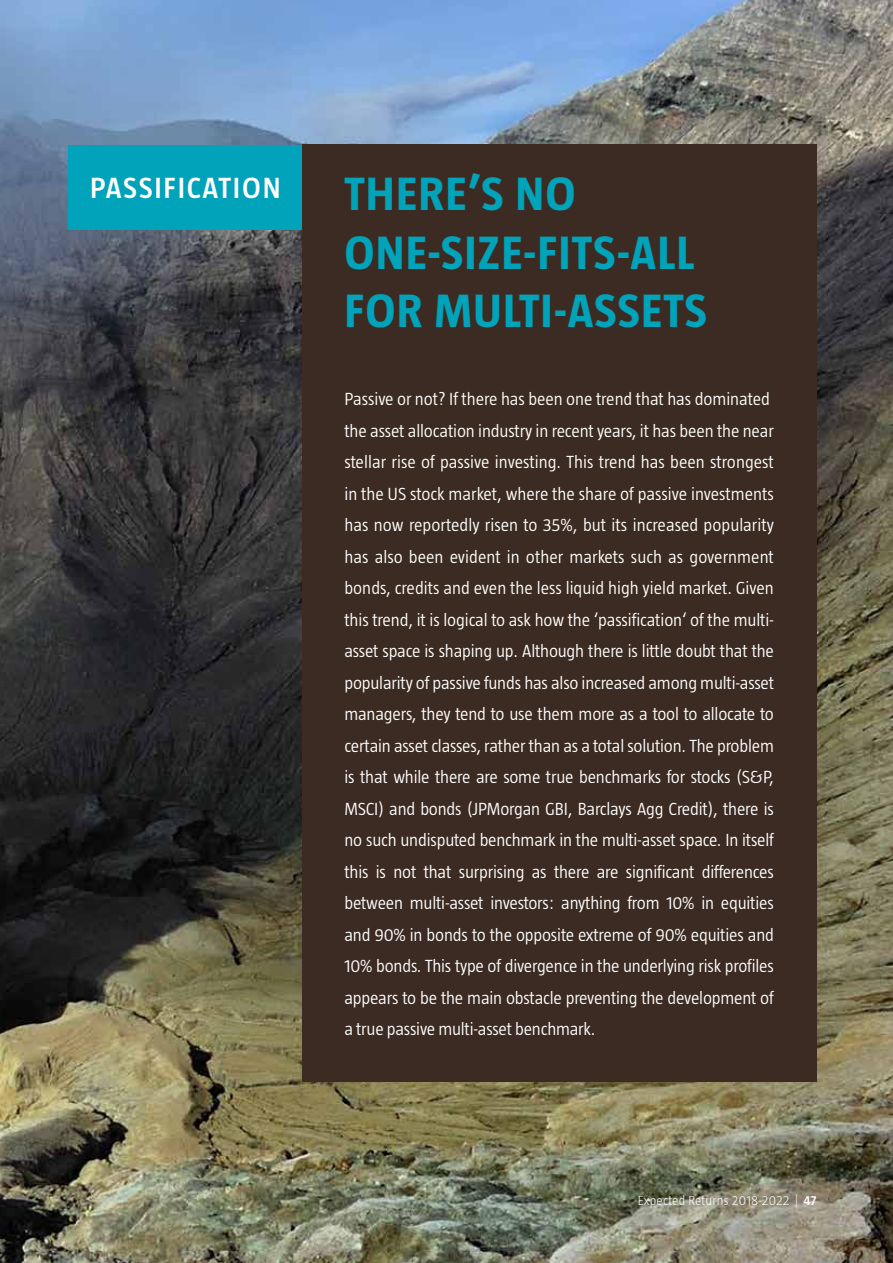
<style>
.page{position:relative;width:893px;height:1263px;background:#fff}
.page>*{position:absolute;margin:0;border:0;box-sizing:border-box;transform-origin:0 0}
.t1{font:700 48px/58.5px "Taz";letter-spacing:.025em;color:#00a3b9}
.t2{font:600 30px "Taz";letter-spacing:.06em;color:#fff}
.t3{font:300 18px/31.5px "Taz";letter-spacing:-.01em;color:#fff}
.t4{font:300 13.5px "Taz";letter-spacing:.02em;color:#fff}
.s1{font-weight:600}
</style>
<div class="page">
<img style="left:0;top:0;width:893px;height:1263px">
<div style="left:302px;top:145px;width:514px;height:937px;background:#3c2b22"></div>
<div style="left:68px;top:145px;width:234px;height:85px;background:#00a3b9"></div>
<h2 class="t2" style="left:90px;top:172px;width:192px">PASSIFICATION</h2>
<h1 class="t1" style="left:344px;top:164px;width:364px">THERE’S NO<br>ONE-SIZE-FITS-ALL<br>FOR MULTI-ASSETS</h1>
<p class="t3" style="left:344px;top:383px;width:431px">Passive or not? If there has been one trend that has dominated the asset allocation industry in recent years, it has been the near stellar rise of passive investing. This trend has been strongest in the US stock market, where the share of passive investments has now reportedly risen to 35%, but its increased popularity has also been evident in other markets such as government bonds, credits and even the less liquid high yield market. Given this trend, it is logical to ask how the ‘passification‘ of the multi&shy;asset space is shaping up. Although there is little doubt that the popularity of passive funds has also increased among multi-asset managers, they tend to use them more as a tool to allocate to certain asset classes, rather than as a total solution. The problem is that while there are some true benchmarks for stocks (S&amp;P, MSCI) and bonds (JPMorgan GBI, Barclays Agg Credit), there is no such undisputed benchmark in the multi-asset space. In itself this is not that surprising as there are significant differences between multi-asset investors: anything from 10% in equities and 90% in bonds to the opposite extreme of 90% equities and 10% bonds. This type of divergence in the underlying risk profiles appears to be the main obstacle preventing the development of a true passive multi-asset benchmark.</p>
<p class="t4" style="left:638px;top:1193px;width:180px">Expected Returns 2018-2022 | <span class="s1">47</span></p>
</div>
